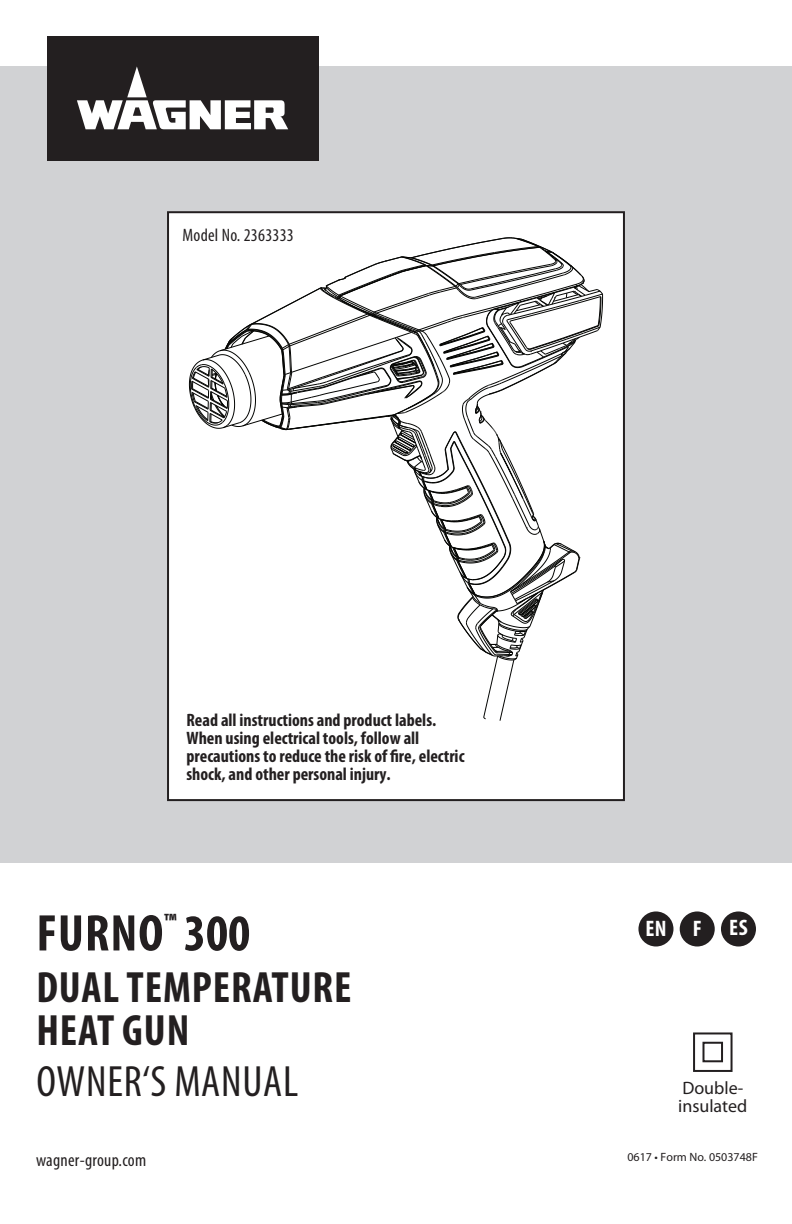
<style>
.page{position:relative;width:792px;height:1224px;background:#fff}
.page>*{position:absolute;margin:0;border:0;box-sizing:border-box;transform-origin:0 0}
.t1{font:700 condensed 52px "Myriad Pro";letter-spacing:.02em;color:#231f20}
.t2{font:700 condensed 44px/42.6px "Myriad Pro";letter-spacing:.02em;color:#231f20}
.t3{font:condensed 44px "Myriad Pro";letter-spacing:.02em;color:#231f20}
.t4{font:700 condensed 22.4px "Myriad Pro";color:#fff}
.t5{font:700 condensed 18px/18px "Myriad Pro";color:#231f20}
.t6{font:condensed 18px "Myriad Pro";letter-spacing:.015em;color:#231f20}
.t7{font:18px/18px "Myriad Pro";color:#231f20}
.t8{font:12px "Myriad Pro";color:#231f20}
</style>
<div class="page">
<div style="left:0;top:66px;width:792px;height:797px;background:#d1d2d4"></div>
<div style="left:47px;top:36px;width:271px;height:125px;background:#231f20"></div>
<svg style="left:77px;top:66px;width:211px;height:63px"></svg>
<div style="left:638px;top:911px;width:35px;height:36px;background:#231f20;border-radius:50%"></div>
<div style="left:721px;top:911px;width:35px;height:36px;background:#231f20;border-radius:50%"></div>
<div style="left:680px;top:911px;width:35px;height:36px;background:#231f20;border-radius:50%"></div>
<div style="left:693px;top:1032px;width:40px;height:40px;border:2px solid #231f20"></div>
<div style="left:702px;top:1042px;width:21px;height:20px;border:2px solid #231f20"></div>
<div style="left:168px;top:212px;width:456px;height:588px;background:#fff"></div>
<svg style="left:189px;top:237px;width:415px;height:484px"></svg>
<div style="left:167px;top:211px;width:458px;height:590px;border:2px solid #231f20"></div>
<p class="t6" style="left:183px;top:224px;width:113px">Model No. 2363333</p>
<p class="t5" style="left:186px;top:710px;width:280px">Read all instructions and product labels.<br>When using electrical tools, follow all precautions to reduce the risk of fire, electric shock, and other personal injury.</p>
<h1 class="t1" style="left:37px;top:901px;width:215px">FURNO<sup>™</sup> 300</h1>
<h2 class="t2" style="left:36px;top:965px;width:317px">DUAL TEMPERATURE<br>HEAT GUN</h2>
<h2 class="t3" style="left:36px;top:1055px;width:263px">OWNER‘S MANUAL</h2>
<p class="t6" style="left:36px;top:1149px;width:112px">wagner-group.com</p>
<p class="t4" style="left:645px;top:914px;width:104px">EN F ES</p>
<p class="t7" style="left:678px;top:1079px;width:71px">Double&shy;insulated</p>
<p class="t8" style="left:627px;top:1150px;width:132px">0617 • Form No. 0503748F</p>
</div>
